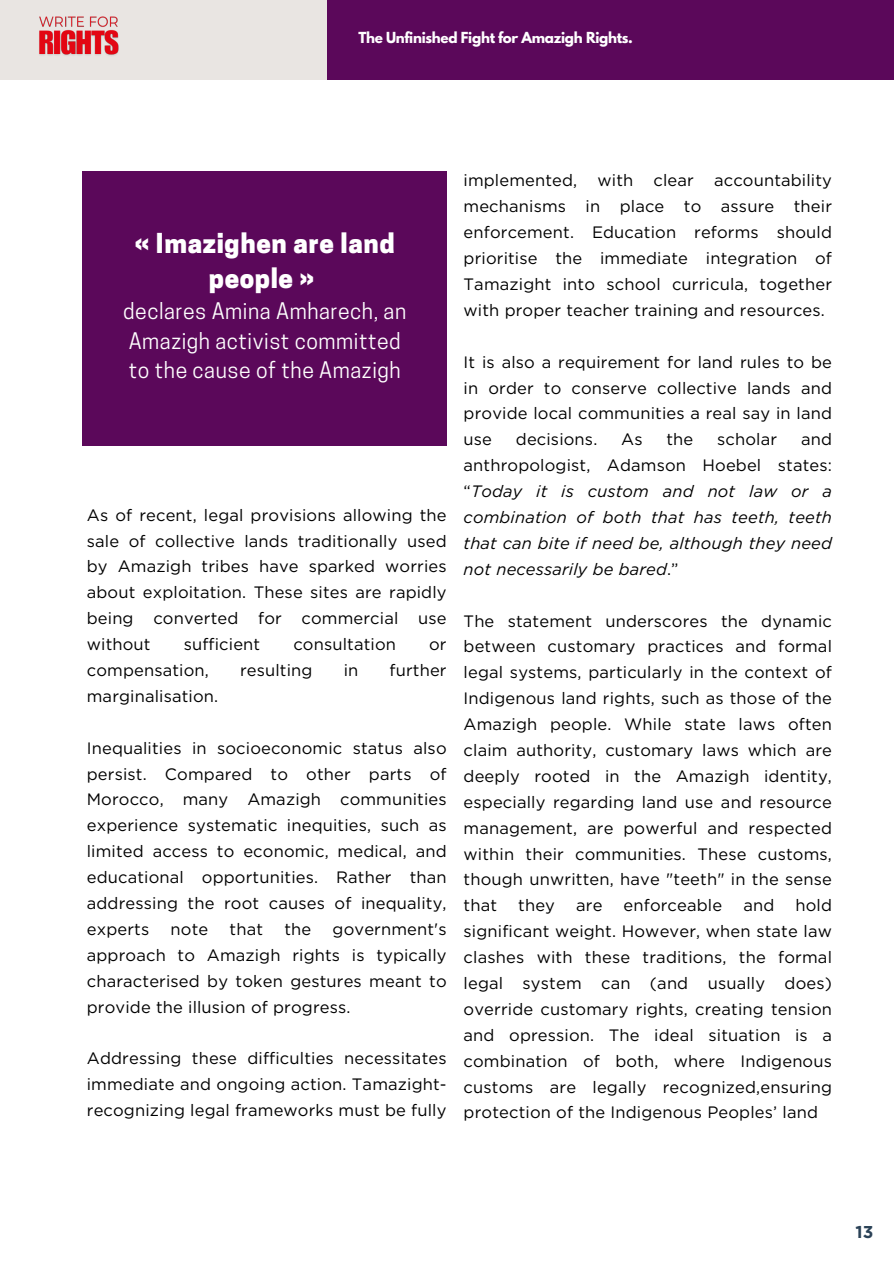
<style>
.page{position:relative;width:894px;height:1264px;background:#fff}
.page>*{position:absolute;margin:0;border:0;box-sizing:border-box;transform-origin:0 0}
.t1{font:800 25.8px/35.2px "Cooper Hewitt";letter-spacing:.025em;color:#fff;text-align:center}
.t2{font:21.3px/29.5px "Cooper Hewitt";letter-spacing:.025em;color:#fff}
.t3{font:700 17.1px "Gotham";color:#2b4257}
.t4{font:16.5px/25.8px "Gotham";letter-spacing:.01em;color:#000;text-align:justify}
.t5{font:italic 16.5px/25.8px "Gotham";letter-spacing:.01em;color:#000;text-align:justify}
.t6{font:700 13.5px "League Spartan";letter-spacing:-.02em;color:#fff}
.s1{font-style:normal}
</style>
<div class="page">
<div style="left:0;top:0;width:327px;height:80px;background:#e9e5e2"></div>
<div style="left:327px;top:0;width:566px;height:80px;background:#5b085a"></div>
<img style="left:39px;top:31px;width:80px;height:25px">
<img style="left:39px;top:16px;width:79px;height:15px">
<div style="left:83px;top:172px;width:364px;height:274px;background:#5b085a"></div>
<h3 class="t6" style="left:358px;top:30px;width:276px">The Unfinished Fight for Amazigh Rights.</h3>
<h3 class="t1" style="left:134px;top:229px;width:262px">« Imazighen are land people »</h3>
<h3 class="t2" style="left:123px;top:299px;width:284px">declares Amina Amharech, an<br>Amazigh activist committed to the cause of the Amazigh</h3>
<p class="t4" style="left:87px;top:502px;width:361px">As of recent, legal provisions allowing the sale of collective lands traditionally used by Amazigh tribes have sparked worries about exploitation. These sites are rapidly being converted for commercial use without</p>
<p class="t4" style="left:184px;top:631px;width:78px">sufficient</p>
<p class="t4" style="left:293px;top:631px;width:104px">consultation</p>
<p class="t4" style="left:429px;top:631px;width:19px">or</p>
<p class="t4" style="left:87px;top:657px;width:123px">compensation,</p>
<p class="t4" style="left:240px;top:657px;width:74px">resulting</p>
<p class="t4" style="left:343px;top:657px;width:16px">in</p>
<p class="t4" style="left:389px;top:657px;width:59px">further</p>
<p class="t4" style="left:87px;top:683px;width:133px">marginalisation.</p>
<p class="t4" style="left:87px;top:734px;width:361px">Inequalities in socioeconomic status also persist. Compared to other parts of Morocco, many Amazigh communities experience systematic inequities, such as limited access to economic, medical, and educational opportunities. Rather than addressing the root causes of inequality, experts</p>
<p class="t4" style="left:170px;top:916px;width:39px">note</p>
<p class="t4" style="left:229px;top:916px;width:35px">that</p>
<p class="t4" style="left:284px;top:916px;width:28px">the</p>
<p class="t4" style="left:87px;top:916px;width:361px;text-indent:246px">government's approach to Amazigh rights is typically characterised by token gestures meant to provide the illusion of progress.</p>
<h2 class="t4" style="left:87px;top:1045px;width:361px">Addressing these difficulties necessitates immediate and ongoing action. Tamazight&shy;recognizing legal frameworks must be fully</h2>
<h3 class="t4" style="left:463px;top:167px;width:370px">implemented, with clear accountability mechanisms in place to assure their enforcement. Education reforms should prioritise the immediate integration of Tamazight into school curricula, together with proper teacher training and resources.</h3>
<h3 class="t4" style="left:463px;top:349px;width:370px">It is also a requirement for land rules to be in order to conserve collective lands and provide local communities a real say in land use</h3>
<h3 class="t5" style="left:463px;top:426px;width:370px;text-indent:337px"><span class="s1">and anthropologist, Adamson Hoebel states: “</span>Today it is custom and not law or a combination of both that has teeth, teeth that can bite if need be, although they need not necessarily be bared<span class="s1">.”</span></h3>
<h3 class="t4" style="left:463px;top:607px;width:370px">The statement underscores the dynamic between customary practices and formal legal systems, particularly in the context of Indigenous land rights, such as those of the Amazigh people. While state laws often claim authority, customary laws which are deeply rooted in the Amazigh identity, especially regarding land use and resource management, are powerful and respected within their communities. These customs, though unwritten, have "teeth" in the sense that</h3>
<h3 class="t4" style="left:515px;top:426px;width:83px">decisions.</h3>
<h3 class="t4" style="left:621px;top:426px;width:23px">As</h3>
<h3 class="t4" style="left:666px;top:426px;width:28px">the</h3>
<h3 class="t4" style="left:717px;top:426px;width:61px">scholar</h3>
<h3 class="t4" style="left:518px;top:892px;width:38px">they</h3>
<h3 class="t4" style="left:576px;top:892px;width:28px">are</h3>
<h3 class="t4" style="left:623px;top:892px;width:100px">enforceable</h3>
<h3 class="t4" style="left:743px;top:892px;width:32px">and</h3>
<h3 class="t4" style="left:463px;top:892px;width:370px;text-indent:332px">hold significant weight. However, when state law clashes with these traditions, the formal legal system can (and usually does) override customary rights, creating tension and opression. The ideal situation is a combination of both, where Indigenous customs are legally recognized,ensuring protection of the Indigenous Peoples’ land</h3>
<h3 class="t3" style="left:855px;top:1221px;width:20px">13</h3>
</div>
